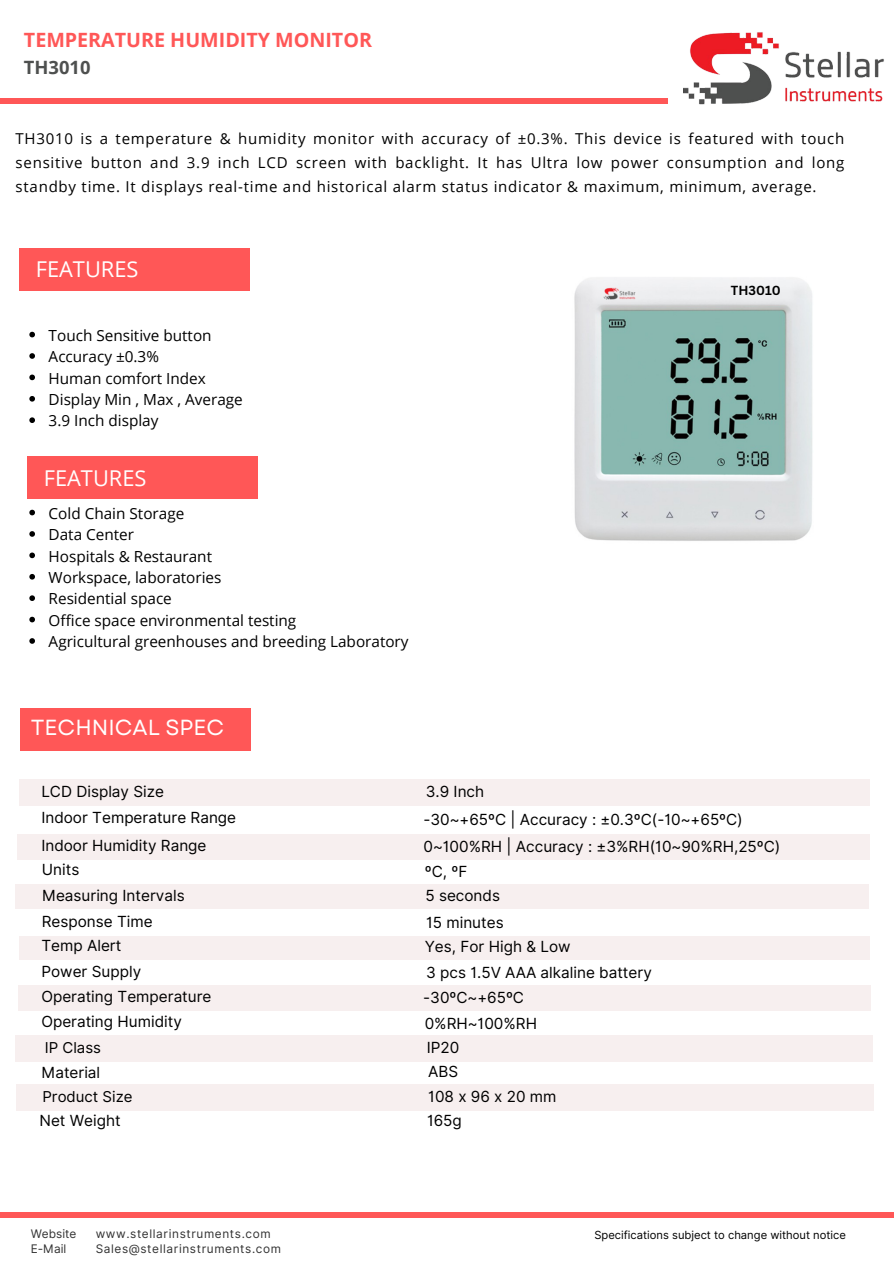
<style>
.page{position:relative;width:894px;height:1264px;background:#fff}
.page>*{position:absolute;margin:0;border:0;box-sizing:border-box;transform-origin:0 0}
.t1{font:21.75px "Open Sans";color:#fff}
.t2{font:21.75px "Garet";color:#fff}
.t3{font:700 19.65px "Open Sans";color:#ff5757}
.t4{font:700 18.3px "Open Sans";color:#4e504f}
.t5{font:15.3px "Inter";color:#000}
.t6{font:15.3px "Open Sans";color:#000}
.t7{font:15px/23.7px "Open Sans";letter-spacing:.05em;color:#000;text-align:justify}
.t8{font:15px "Inter";color:#000}
.t9{font:700 12.75px "Canva Sans";color:#000}
.t10{font:11.85px "Inter";letter-spacing:.05em;color:#323232}
.t11{font:11.85px "Inter";color:#323232}
.t12{font:11.25px "Inter";color:#000}
</style>
<div class="page">
<div style="left:0;top:1212px;width:893px;height:5px;background:#ff5757"></div>
<div style="left:20px;top:707px;width:231px;height:43px;background:#ff5757"></div>
<div style="left:19px;top:779px;width:850px;height:27px;background:#f6ecec"></div>
<div style="left:17px;top:833px;width:852px;height:27px;background:#f6ecec"></div>
<div style="left:16px;top:884px;width:852px;height:25px;background:#f6ecec"></div>
<div style="left:19px;top:936px;width:850px;height:23px;background:#f6ecec"></div>
<div style="left:18px;top:984px;width:852px;height:26px;background:#f6ecec"></div>
<img style="left:683px;top:32px;width:201px;height:73px">
<div style="left:0;top:99px;width:667px;height:5px;background:#ff5757"></div>
<div style="left:19px;top:248px;width:230px;height:42px;background:#ff5757"></div>
<div style="left:16px;top:1034px;width:856px;height:27px;background:#f6ecec"></div>
<img style="left:574px;top:277px;width:239px;height:264px">
<svg style="left:29px;top:332px;width:6px;height:5px"></svg>
<svg style="left:29px;top:353px;width:6px;height:6px"></svg>
<svg style="left:29px;top:374px;width:6px;height:6px"></svg>
<svg style="left:29px;top:396px;width:6px;height:5px"></svg>
<svg style="left:29px;top:417px;width:6px;height:6px"></svg>
<div style="left:17px;top:1084px;width:856px;height:26px;background:#f6ecec"></div>
<div style="left:27px;top:456px;width:230px;height:43px;background:#ff5757"></div>
<svg style="left:29px;top:509px;width:6px;height:6px"></svg>
<svg style="left:29px;top:531px;width:6px;height:6px"></svg>
<svg style="left:29px;top:552px;width:6px;height:6px"></svg>
<svg style="left:29px;top:574px;width:6px;height:5px"></svg>
<svg style="left:29px;top:595px;width:6px;height:6px"></svg>
<svg style="left:29px;top:616px;width:6px;height:6px"></svg>
<svg style="left:29px;top:638px;width:6px;height:5px"></svg>
<p class="t3" style="left:24px;top:26px;width:349px">TEMPERATURE HUMIDITY MONITOR</p>
<p class="t4" style="left:24px;top:55px;width:68px">TH3010</p>
<p class="t7" style="left:16px;top:127px;width:830px">TH3010 is a temperature &amp; humidity monitor with accuracy of ±0.3%. This device is featured with touch sensitive button and 3.9 inch LCD screen with backlight. It has Ultra low power consumption and long standby time. It displays real-time and historical alarm status indicator &amp; maximum, minimum, average.</p>
<p class="t1" style="left:36px;top:254px;width:104px">FEATURES</p>
<p class="t6" style="left:49px;top:324px;width:164px">Touch Sensitive button</p>
<p class="t6" style="left:49px;top:346px;width:112px">Accuracy ±0.3%</p>
<p class="t6" style="left:49px;top:367px;width:159px">Human comfort Index</p>
<p class="t6" style="left:49px;top:388px;width:196px">Display Min , Max , Average</p>
<p class="t6" style="left:49px;top:410px;width:111px">3.9 Inch display</p>
<p class="t1" style="left:44px;top:463px;width:104px">FEATURES</p>
<p class="t6" style="left:49px;top:502px;width:137px">Cold Chain Storage</p>
<p class="t6" style="left:49px;top:524px;width:87px">Data Center</p>
<p class="t6" style="left:49px;top:545px;width:165px">Hospitals &amp; Restaurant</p>
<p class="t6" style="left:49px;top:566px;width:174px">Workspace, laboratories</p>
<p class="t6" style="left:49px;top:588px;width:125px">Residential space</p>
<p class="t6" style="left:49px;top:609px;width:249px">Office space environmental testing</p>
<p class="t6" style="left:49px;top:631px;width:361px">Agricultural greenhouses and breeding Laboratory</p>
<p class="t9" style="left:730px;top:281px;width:51px">TH3010</p>
<p class="t2" style="left:31px;top:712px;width:195px">TECHNICAL SPEC</p>
<p class="t5" style="left:41px;top:782px;width:124px">LCD Display Size</p>
<p class="t5" style="left:41px;top:808px;width:196px">Indoor Temperature Range</p>
<p class="t5" style="left:41px;top:836px;width:167px">Indoor Humidity Range</p>
<p class="t5" style="left:42px;top:860px;width:39px">Units</p>
<p class="t5" style="left:42px;top:886px;width:144px">Measuring Intervals</p>
<p class="t5" style="left:42px;top:911px;width:112px">Response Time</p>
<p class="t5" style="left:41px;top:935px;width:81px">Temp Alert</p>
<p class="t5" style="left:41px;top:961px;width:101px">Power Supply</p>
<p class="t5" style="left:41px;top:986px;width:172px">Operating Temperature</p>
<p class="t5" style="left:41px;top:1011px;width:142px">Operating Humidity</p>
<p class="t5" style="left:426px;top:782px;width:60px">3.9 Inch</p>
<p class="t5" style="left:423px;top:810px;width:321px">-30~+65ºC | Accuracy : ±0.3ºC(-10~+65ºC)</p>
<p class="t5" style="left:423px;top:837px;width:358px">0~100%RH | Accuracy : ±3%RH(10~90%RH,25ºC)</p>
<p class="t5" style="left:425px;top:862px;width:44px">ºC, ºF</p>
<p class="t5" style="left:425px;top:886px;width:76px">5 seconds</p>
<p class="t5" style="left:426px;top:913px;width:79px">15 minutes</p>
<p class="t5" style="left:424px;top:937px;width:147px">Yes, For High &amp; Low</p>
<p class="t5" style="left:426px;top:963px;width:227px">3 pcs 1.5V AAA alkaline battery</p>
<p class="t5" style="left:423px;top:988px;width:102px">-30ºC~+65ºC</p>
<p class="t5" style="left:424px;top:1014px;width:114px">0%RH~100%RH</p>
<p class="t8" style="left:45px;top:1038px;width:58px">IP Class</p>
<p class="t5" style="left:426px;top:1038px;width:34px">IP20</p>
<p class="t5" style="left:41px;top:1063px;width:60px">Material</p>
<p class="t5" style="left:428px;top:1062px;width:32px">ABS</p>
<p class="t8" style="left:42px;top:1087px;width:92px">Product Size</p>
<p class="t5" style="left:428px;top:1086px;width:130px">108 x 96 x 20 mm</p>
<p class="t5" style="left:39px;top:1111px;width:83px">Net Weight</p>
<p class="t5" style="left:427px;top:1111px;width:36px">165g</p>
<p class="t11" style="left:31px;top:1226px;width:47px">Website</p>
<p class="t10" style="left:96px;top:1226px;width:176px">www.stellarinstruments.com</p>
<p class="t10" style="left:31px;top:1241px;width:37px">E-Mail</p>
<p class="t10" style="left:96px;top:1241px;width:187px">Sales@stellarinstruments.com</p>
<p class="t12" style="left:594px;top:1227px;width:253px">Specifications subject to change without notice</p>
</div>
